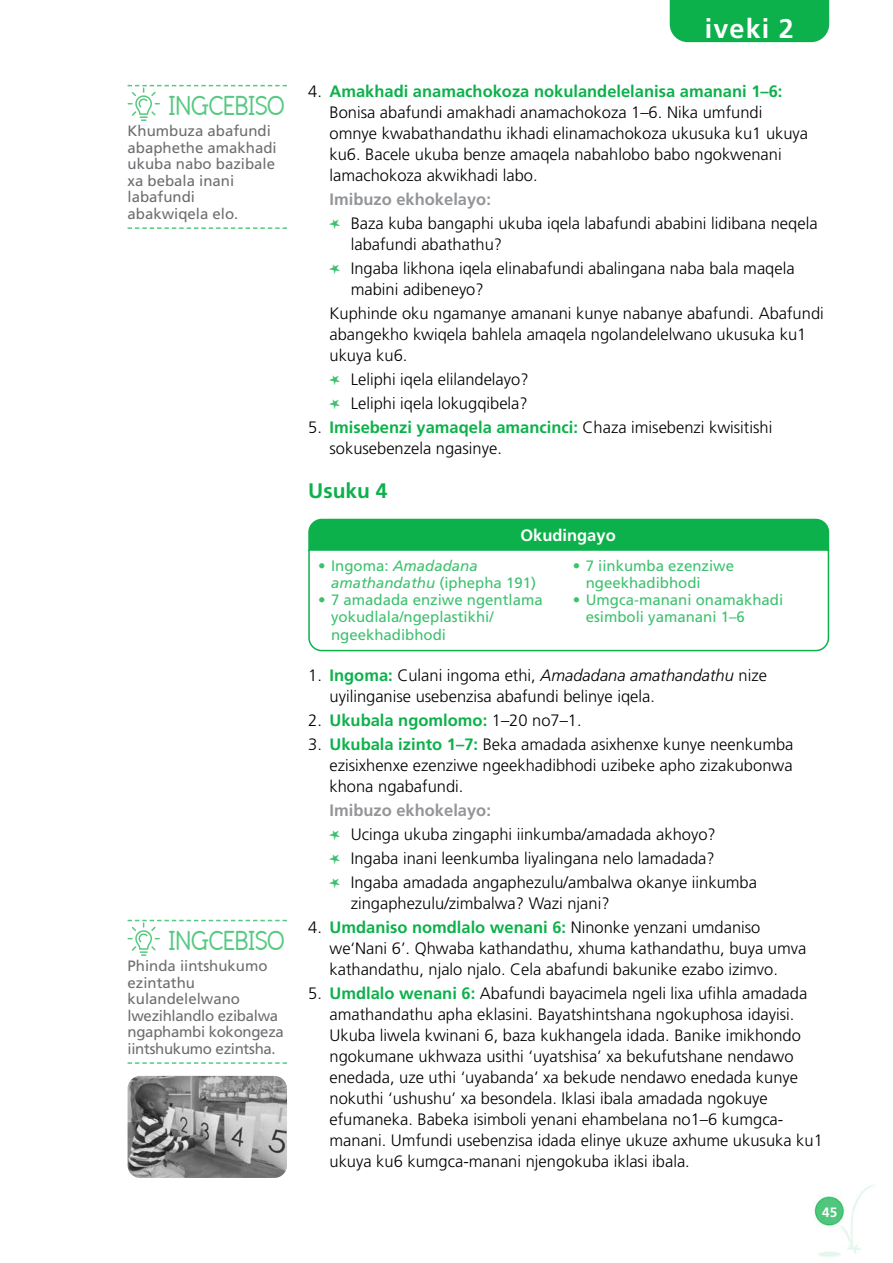
<style>
.page{position:relative;width:893px;height:1263px;background:#fff}
.page>*{position:absolute;margin:0;border:0;box-sizing:border-box;transform-origin:0 0}
.t1{font:32.25px "Teachers Pet";color:#56c981}
.t2{font:700 27px "Frutiger LT Std";letter-spacing:.04em;color:#fff}
.t3{font:700 21px "Frutiger LT Std";color:#0db14b}
.t4{font:300 16.5px/21px "Frutiger LT Std";color:#000}
.t5{font:700 16.5px "Frutiger LT Std";color:#0db14b}
.t6{font:700 16.5px "Frutiger LT Std";color:#fff}
.t7{font:15px/17.2px "Frutiger LT Std";color:#3ec16f}
.t8{font:15px/16.5px "Frutiger LT Std";letter-spacing:-.02em;color:#6d6e71}
.t9{font:15px/16.5px "Frutiger LT Std";color:#6d6e71}
.t10{font:italic 15px/17.2px "Frutiger LT Std";color:#3ec16f}
.t11{font:700 13.5px "Frutiger LT Std";color:#fff}
.s1{font-weight:700;color:#0db14b}
.s2{font-weight:700;color:#939598}
.s3{font-family:"MTF Doodle";font-weight:400;color:#3ec16f}
.s4{font-style:normal}
.s5{font-style:italic}
.s6{font-weight:300;color:#000}
</style>
<div class="page">
<div style="left:670px;top:0;width:159px;height:42px;background:#0db14b"></div>
<img style="left:814px;top:1185px;width:61px;height:72px">
<div style="left:309px;top:519px;width:519px;height:42px;background:#0db14b;border-radius:13px"></div>
<div style="left:308px;top:519px;width:521px;height:43px;border:2px solid #0db14b;border-radius:13px"></div>
<svg style="left:308px;top:548px;width:522px;height:104px"></svg>
<svg style="left:128px;top:227px;width:159px;height:2px"></svg>
<svg style="left:128px;top:85px;width:159px;height:36px"></svg>
<svg style="left:128px;top:1062px;width:159px;height:2px"></svg>
<svg style="left:128px;top:920px;width:159px;height:36px"></svg>
<img style="left:128px;top:1076px;width:159px;height:102px">
<h1 class="t1" style="left:168px;top:91px;width:118px">INGCEBISO</h1>
<p class="t9" style="left:128px;top:123px;width:151px">Khumbuza abafundi abaphethe amakhadi ukuba nabo bazibale xa bebala inani labafundi abakwiqela elo.</p>
<h1 class="t1" style="left:168px;top:926px;width:118px">INGCEBISO</h1>
<p class="t8" style="left:128px;top:958px;width:158px">Phinda iintshukumo ezintathu kulandelelwano lwezihlandlo ezibalwa ngaphambi kokongeza iintshukumo ezintsha.</p>
<h2 class="t2" style="left:705px;top:12px;width:91px">iveki 2</h2>
<p class="t4" style="left:330px;top:81px;width:480px;text-indent:-21px">4. <span class="s1">Amakhadi anamachokoza nokulandelelanisa amanani 1–6:<br></span>Bonisa abafundi amakhadi anamachokoza 1–6. Nika umfundi omnye kwabathandathu ikhadi elinamachokoza ukusuka ku1 ukuya ku6. Bacele ukuba benze amaqela nabahlobo babo ngokwenani lamachokoza akwikhadi labo.</p>
<p class="t4" style="left:330px;top:188px;width:489px;line-height:24px"><span class="s2">Imibuzo ekhokelayo:<br></span><span class="s3">L</span> Baza kuba bangaphi ukuba iqela labafundi ababini lidibana neqela</p>
<p class="t4" style="left:330px;top:233px;width:467px;line-height:24px;text-indent:21px">labafundi abathathu?<br><span class="s3">L</span> Ingaba likhona iqela elinabafundi abalingana naba bala maqela</p>
<p class="t4" style="left:330px;top:278px;width:496px;line-height:24px;text-indent:21px">mabini adibeneyo?<br>Kuphinde oku ngamanye amanani kunye nabanye abafundi. Abafundi</p>
<p class="t4" style="left:330px;top:324px;width:478px">abangekho kwiqela bahlela amaqela ngolandelelwano ukusuka ku1 ukuya ku6.</p>
<p class="t4" style="left:330px;top:368px;width:201px;line-height:24px"><span class="s3">L</span> Leliphi iqela elilandelayo?<br><span class="s3">L</span> Leliphi iqela lokugqibela?</p>
<p class="t4" style="left:330px;top:417px;width:444px;text-indent:-21px">5. <span class="s1">Imisebenzi yamaqela amancinci:</span> Chaza imisebenzi kwisitishi sokusebenzela ngasinye.</p>
<p class="t3" style="left:308px;top:479px;width:81px">Usuku 4</p>
<p class="t6" style="left:520px;top:526px;width:97px">Okudingayo</p>
<p class="t10" style="left:331px;top:557px;width:207px;text-indent:-13px"><span class="s4">• Ingoma:</span> Amadadana amathandathu <span class="s4">(iphepha 191)</span></p>
<p class="t7" style="left:331px;top:591px;width:213px;text-indent:-13px">• 7 amadada enziwe ngentlama yokudlala/ngeplastikhi/ ngeekhadibhodi</p>
<p class="t7" style="left:586px;top:557px;width:150px;text-indent:-13px">• 7 iinkumba ezenziwe ngeekhadibhodi</p>
<p class="t7" style="left:586px;top:591px;width:199px;text-indent:-13px">• Umgca-manani onamakhadi esimboli yamanani 1–6</p>
<p class="t4" style="left:330px;top:665px;width:439px;text-indent:-21px">1. <span class="s1">Ingoma:</span> Culani ingoma ethi, <span class="s5">Amadadana amathandathu</span> nize uyilinganise usebenzisa abafundi belinye iqela.</p>
<p class="t5" style="left:308px;top:710px;width:275px"><span class="s6">2.</span> Ukubala ngomlomo: <span class="s6">1–20 no7–1.</span></p>
<p class="t4" style="left:330px;top:734px;width:465px;text-align:justify;text-indent:-21px">3. <span class="s1">Ukubala izinto 1–7:</span> Beka amadada asixhenxe kunye neenkumba ezisixhenxe ezenziwe ngeekhadibhodi uzibeke apho zizakubonwa khona ngabafundi.</p>
<p class="t4" style="left:330px;top:798px;width:429px;line-height:24px"><span class="s2">Imibuzo ekhokelayo:<br></span><span class="s3">L</span> Ucinga ukuba zingaphi iinkumba/amadada akhoyo?<br><span class="s3">L</span> Ingaba inani leenkumba liyalingana nelo lamadada?<br><span class="s3">L</span> Ingaba amadada angaphezulu/ambalwa okanye iinkumba</p>
<p class="t4" style="left:351px;top:893px;width:260px">zingaphezulu/zimbalwa? Wazi njani?</p>
<p class="t4" style="left:330px;top:917px;width:478px;text-indent:-21px">4. <span class="s1">Umdaniso nomdlalo wenani 6:</span> Ninonke yenzani umdaniso we‘Nani 6’. Qhwaba kathandathu, xhuma kathandathu, buya umva kathandathu, njalo njalo. Cela abafundi bakunike ezabo izimvo.</p>
<p class="t4" style="left:330px;top:983px;width:495px;text-indent:-21px">5. <span class="s1">Umdlalo wenani 6:</span> Abafundi bayacimela ngeli lixa ufihla amadada amathandathu apha eklasini. Bayatshintshana ngokuphosa idayisi.<br>Ukuba liwela kwinani 6, baza kukhangela idada. Banike imikhondo ngokumane ukhwaza usithi ‘uyatshisa’ xa bekufutshane nendawo enedada, uze uthi ‘uyabanda’ xa bekude nendawo enedada kunye nokuthi ‘ushushu’ xa besondela. Iklasi ibala amadada ngokuye efumaneka. Babeka isimboli yenani ehambelana no1–6 kumgca&shy;manani. Umfundi usebenzisa idada elinye ukuze axhume ukusuka ku1 ukuya ku6 kumgca-manani njengokuba iklasi ibala.</p>
<p class="t11" style="left:822px;top:1204px;width:17px">45</p>
</div>
